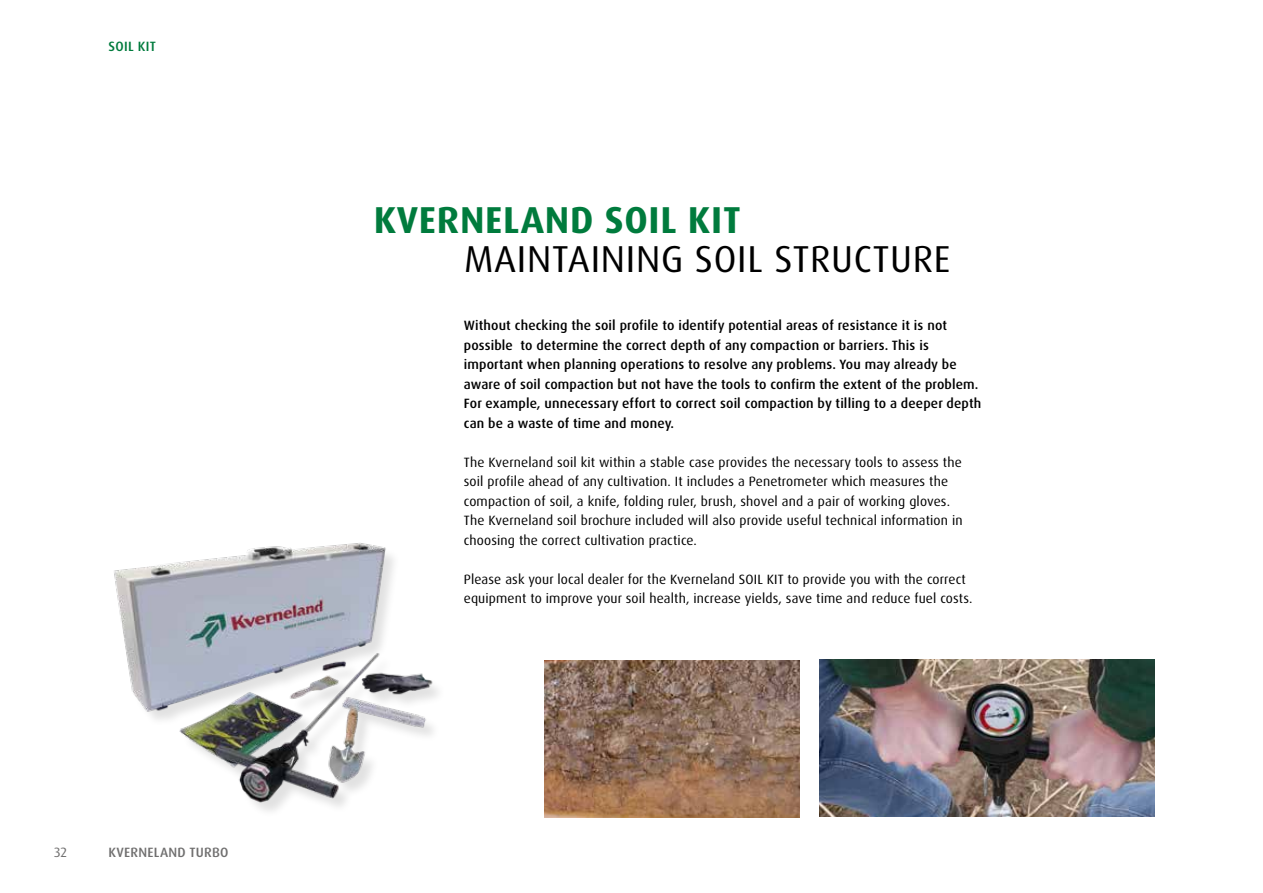
<style>
.page{position:relative;width:1263px;height:893px;background:#fff}
.page>*{position:absolute;margin:0;border:0;box-sizing:border-box;transform-origin:0 0}
.t1{font:37.5px "Dax Pro";letter-spacing:.02em;color:#000}
.t2{font:700 37.5px "Dax Pro";letter-spacing:.02em;color:#007b3d}
.t3{font:13.5px/19.5px "Dax Pro";letter-spacing:.01em;color:#000}
.t4{font:500 13.5px/19.5px "Dax Pro";letter-spacing:.01em;color:#000}
.t5{font:500 13.5px "Dax Pro";letter-spacing:.02em;color:#706f6f}
.t6{font:500 13.5px "Dax Pro";letter-spacing:.02em;color:#007b3d}
.t7{font:13.5px "Dax Pro";color:#706f6f}
</style>
<div class="page">
<img style="left:114px;top:543px;width:324px;height:268px">
<img style="left:544px;top:660px;width:256px;height:158px">
<img style="left:819px;top:660px;width:335px;height:157px">
<p class="t6" style="left:108px;top:38px;width:49px">SOIL KIT</p>
<p class="t7" style="left:54px;top:843px;width:14px">32</p>
<p class="t5" style="left:108px;top:843px;width:122px">KVERNELAND TURBO</p>
<h1 class="t2" style="left:374px;top:195px;width:368px">KVERNELAND SOIL KIT</h1>
<h1 class="t1" style="left:464px;top:234px;width:488px">MAINTAINING SOIL STRUCTURE</h1>
<p class="t4" style="left:464px;top:316px;width:519px">Without checking the soil profile to identify potential areas of resistance it is not possible to determine the correct depth of any compaction or barriers. This is important when planning operations to resolve any problems. You may already be aware of soil compaction but not have the tools to confirm the extent of the problem.<br>For example, unnecessary effort to correct soil compaction by tilling to a deeper depth can be a waste of time and money.</p>
<p class="t3" style="left:464px;top:452px;width:500px">The Kverneland soil kit within a stable case provides the necessary tools to assess the soil profile ahead of any cultivation. It includes a Penetrometer which measures the compaction of soil, a knife, folding ruler, brush, shovel and a pair of working gloves.<br>The Kverneland soil brochure included will also provide useful technical information in choosing the correct cultivation practice.</p>
<p class="t3" style="left:464px;top:569px;width:510px">Please ask your local dealer for the Kverneland SOIL KIT to provide you with the correct equipment to improve your soil health, increase yields, save time and reduce fuel costs.</p>
</div>
